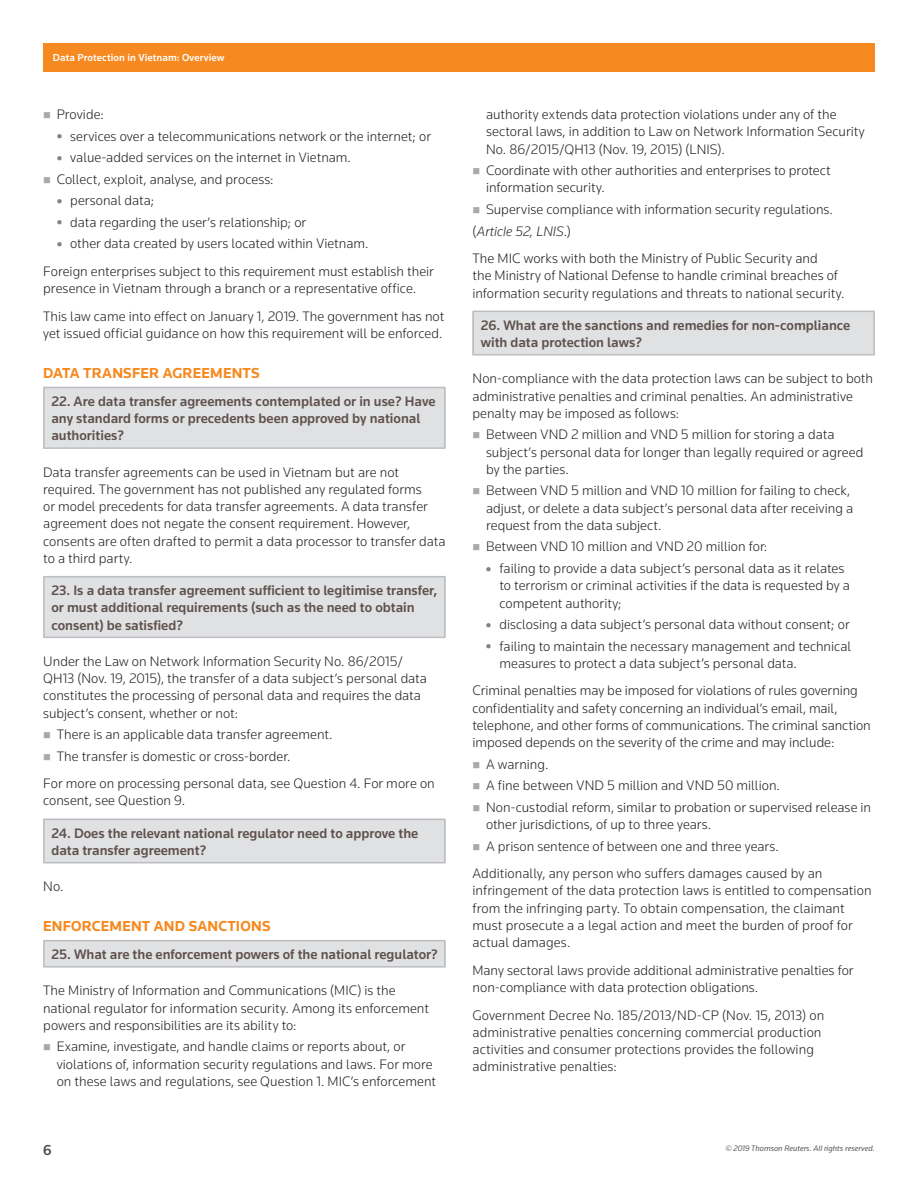
<style>
.page{position:relative;width:918px;height:1188px;background:#fff}
.page>*{position:absolute;margin:0;border:0;box-sizing:border-box;transform-origin:0 0}
.t1{font:700 15px "Knowledge";letter-spacing:.015em;color:#f6891f}
.t2{font:500 15px "Knowledge";color:#4b4c4d}
.t3{font:300 14.25px/17.2px "Knowledge";color:#231f20}
.t4{font:500 14.25px/17.2px "Knowledge";color:#5f514d}
.t5{font:500 10.5px "Knowledge";letter-spacing:.01em;color:#fff}
.t6{font:italic 8.25px "Knowledge";color:#57585a}
.s1{font-style:italic}
</style>
<div class="page">
<div style="left:43px;top:43px;width:832px;height:29px;background:#f6891f"></div>
<div style="left:43px;top:388px;width:403px;height:60px;background:#e0e1e3"></div>
<div style="left:43px;top:387px;width:403px;height:62px;border:2px solid #bcbdc0"></div>
<div style="left:43px;top:577px;width:403px;height:60px;background:#e0e1e3"></div>
<div style="left:43px;top:576px;width:403px;height:62px;border:2px solid #bcbdc0"></div>
<div style="left:43px;top:820px;width:403px;height:43px;background:#e0e1e3"></div>
<div style="left:43px;top:819px;width:403px;height:44px;border:2px solid #bcbdc0"></div>
<div style="left:43px;top:941px;width:403px;height:26px;background:#e0e1e3"></div>
<div style="left:43px;top:940px;width:403px;height:28px;border:2px solid #bcbdc0"></div>
<div style="left:472px;top:312px;width:403px;height:43px;background:#e0e1e3"></div>
<div style="left:472px;top:311px;width:403px;height:45px;border:2px solid #bcbdc0"></div>
<p class="t5" style="left:53px;top:51px;width:173px">Data Protection in Vietnam: Overview</p>
<p class="t3" style="left:57px;top:105px;width:49px">Provide:</p>
<p class="t3" style="left:70px;top:127px;width:362px">services over a telecommunications network or the internet; or</p>
<p class="t3" style="left:70px;top:149px;width:282px">value-added services on the internet in Vietnam.</p>
<p class="t3" style="left:57px;top:170px;width:218px">Collect, exploit, analyse, and process:</p>
<p class="t3" style="left:70px;top:192px;width:86px">personal data;</p>
<p class="t3" style="left:70px;top:213px;width:238px">data regarding the user’s relationship; or</p>
<p class="t3" style="left:70px;top:235px;width:300px">other data created by users located within Vietnam.</p>
<p class="t3" style="left:43px;top:262px;width:392px">Foreign enterprises subject to this requirement must establish their presence in Vietnam through a branch or a representative office.</p>
<p class="t3" style="left:43px;top:307px;width:403px">This law came into effect on January 1, 2019. The government has not yet issued official guidance on how this requirement will be enforced.</p>
<p class="t1" style="left:43px;top:364px;width:218px">DATA TRANSFER AGREEMENTS</p>
<p class="t4" style="left:51px;top:392px;width:386px">22. Are data transfer agreements contemplated or in use? Have any standard forms or precedents been approved by national authorities?</p>
<p class="t3" style="left:43px;top:463px;width:404px">Data transfer agreements can be used in Vietnam but are not required. The government has not published any regulated forms<br>or model precedents for data transfer agreements. A data transfer agreement does not negate the consent requirement. However, consents are often drafted to permit a data processor to transfer data to a third party.</p>
<p class="t4" style="left:51px;top:582px;width:388px">23. Is a data transfer agreement sufficient to legitimise transfer, or must additional requirements (such as the need to obtain consent) be satisfied?</p>
<p class="t3" style="left:43px;top:652px;width:385px">Under the Law on Network Information Security No. 86/2015/ QH13 (Nov. 19, 2015), the transfer of a data subject’s personal data constitutes the processing of personal data and requires the data subject’s consent, whether or not:</p>
<p class="t3" style="left:57px;top:723px;width:277px;line-height:21.6px">There is an applicable data transfer agreement.<br>The transfer is domestic or cross-border.</p>
<p class="t3" style="left:43px;top:775px;width:393px">For more on processing personal data, see Question 4. For more on consent, see Question 9.</p>
<p class="t4" style="left:51px;top:824px;width:368px">24. Does the relevant national regulator need to approve the data transfer agreement?</p>
<p class="t3" style="left:43px;top:878px;width:22px">No.</p>
<p class="t1" style="left:43px;top:917px;width:229px">ENFORCEMENT AND SANCTIONS</p>
<p class="t4" style="left:51px;top:946px;width:388px">25. What are the enforcement powers of the national regulator?</p>
<p class="t3" style="left:43px;top:982px;width:387px">The Ministry of Information and Communications (MIC) is the national regulator for information security. Among its enforcement powers and responsibilities are its ability to:</p>
<p class="t3" style="left:57px;top:1038px;width:381px">Examine, investigate, and handle claims or reports about, or violations of, information security regulations and laws. For more on these laws and regulations, see Question 1. MIC’s enforcement</p>
<p class="t3" style="left:486px;top:105px;width:380px">authority extends data protection violations under any of the sectoral laws, in addition to Law on Network Information Security<br>No. 86/2015/QH13 (Nov. 19, 2015) (LNIS).</p>
<p class="t3" style="left:486px;top:162px;width:346px">Coordinate with other authorities and enterprises to protect information security.</p>
<p class="t3" style="left:473px;top:198px;width:362px;line-height:21.6px;text-indent:13px">Supervise compliance with information security regulations. (<span class="s1">Article 52, LNIS</span>.)</p>
<p class="t3" style="left:473px;top:249px;width:374px">The MIC works with both the Ministry of Public Security and<br>the Ministry of National Defense to handle criminal breaches of information security regulations and threats to national security.</p>
<p class="t4" style="left:481px;top:316px;width:371px">26. What are the sanctions and remedies for non-compliance with data protection laws?</p>
<p class="t3" style="left:473px;top:370px;width:402px">Non-compliance with the data protection laws can be subject to both administrative penalties and criminal penalties. An administrative penalty may be imposed as follows:</p>
<p class="t3" style="left:486px;top:426px;width:379px">Between VND 2 million and VND 5 million for storing a data subject’s personal data for longer than legally required or agreed by the parties.</p>
<p class="t3" style="left:486px;top:482px;width:369px">Between VND 5 million and VND 10 million for failing to check, adjust, or delete a data subject’s personal data after receiving a request from the data subject.</p>
<p class="t3" style="left:500px;top:536px;width:346px;line-height:21.6px;text-indent:-14px">Between VND 10 million and VND 20 million for:<br>failing to provide a data subject’s personal data as it relates</p>
<p class="t3" style="left:500px;top:577px;width:352px">to terrorism or criminal activities if the data is requested by a competent authority;</p>
<p class="t3" style="left:500px;top:613px;width:353px;line-height:21.6px">disclosing a data subject’s personal data without consent; or failing to maintain the necessary management and technical</p>
<p class="t3" style="left:472px;top:649px;width:387px;line-height:27.5px;text-indent:27px">measures to protect a data subject’s personal data.<br>Criminal penalties may be imposed for violations of rules governing</p>
<p class="t3" style="left:472px;top:699px;width:400px">confidentiality and safety concerning an individual’s email, mail, telephone, and other forms of communications. The criminal sanction imposed depends on the severity of the crime and may include:</p>
<p class="t3" style="left:486px;top:753px;width:387px;line-height:21.6px">A warning.<br>A fine between VND 5 million and VND 50 million.<br>Non-custodial reform, similar to probation or supervised release in</p>
<p class="t3" style="left:486px;top:813px;width:295px;line-height:21.6px">other jurisdictions, of up to three years.<br>A prison sentence of between one and three years.</p>
<p class="t3" style="left:473px;top:865px;width:401px">Additionally, any person who suffers damages caused by an infringement of the data protection laws is entitled to compensation from the infringing party. To obtain compensation, the claimant must prosecute a a legal action and meet the burden of proof for actual damages.</p>
<p class="t3" style="left:473px;top:961px;width:383px">Many sectoral laws provide additional administrative penalties for non-compliance with data protection obligations.</p>
<p class="t3" style="left:473px;top:1006px;width:353px">Government Decree No. 185/2013/ND-CP (Nov. 15, 2013) on administrative penalties concerning commercial production activities and consumer protections provides the following administrative penalties:</p>
<p class="t2" style="left:43px;top:1141px;width:10px">6</p>
<p class="t6" style="left:725px;top:1143px;width:151px">© 2019 Thomson Reuters. All rights reserved.</p>
</div>
